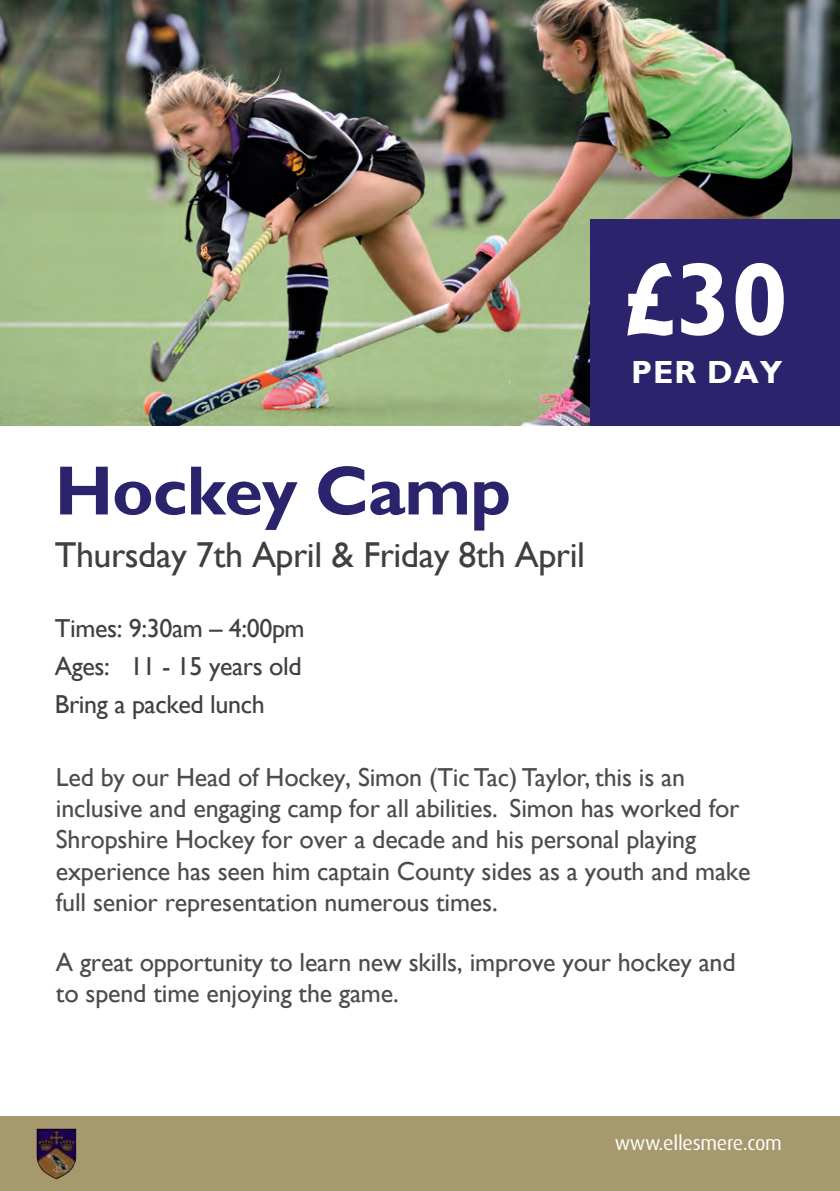
<style>
.page{position:relative;width:840px;height:1191px;background:#fff}
.page>*{position:absolute;margin:0;border:0;box-sizing:border-box;transform-origin:0 0}
.t1{font:700 104px "Gill Sans";color:#fff}
.t2{font:700 70px "Gill Sans";letter-spacing:-.015em;color:#2b246c}
.t3{font:36px "Gill Sans";letter-spacing:-.015em;color:#404040}
.t4{font:700 32px "Gill Sans";letter-spacing:.03em;color:#fff}
.t5{font:26px/31.2px "Gill Sans";letter-spacing:-.01em;color:#4b4c4d}
.t6{font:26px/38.2px "Gill Sans";letter-spacing:-.015em;color:#404040;text-align:justify}
.t7{font:20px "Dax";letter-spacing:-.015em;color:#fff}
</style>
<div class="page">
<hr style="left:839px;top:0;width:1px;height:1191px;background:#2b246c">
<hr style="left:839px;top:1116px;width:1px;height:75px;background:#a7996e">
<hr style="left:839px;top:0;width:1px;height:425px;background:#231f20">
<div style="left:0;top:1116px;width:839px;height:75px;background:#a7996e"></div>
<img style="left:0;top:0;width:839px;height:425px">
<div style="left:590px;top:219px;width:249px;height:206px;background:#2b246c"></div>
<img style="left:37px;top:1128px;width:40px;height:51px">
<h2 class="t2" style="left:55px;top:449px;width:457px">Hockey Camp</h2>
<h3 class="t3" style="left:55px;top:534px;width:531px">Thursday 7th April &amp; Friday 8th April</h3>
<p class="t6" style="left:55px;top:609px;width:251px">Times: 9:30am – 4:00pm Ages: 11 - 15 years old Bring a packed lunch</p>
<h1 class="t1" style="left:622px;top:237px;width:167px">£30</h1>
<p class="t4" style="left:630px;top:353px;width:153px">PER DAY</p>
<p class="t5" style="left:56px;top:762px;width:696px">Led by our Head of Hockey, Simon (Tic Tac) Taylor, this is an inclusive and engaging camp for all abilities. Simon has worked for Shropshire Hockey for over a decade and his personal playing experience has seen him captain County sides as a youth and make full senior representation numerous times.</p>
<p class="t5" style="left:56px;top:947px;width:681px">A great opportunity to learn new skills, improve your hockey and to spend time enjoying the game.</p>
<p class="t7" style="left:614px;top:1131px;width:169px">www.ellesmere.com</p>
</div>
